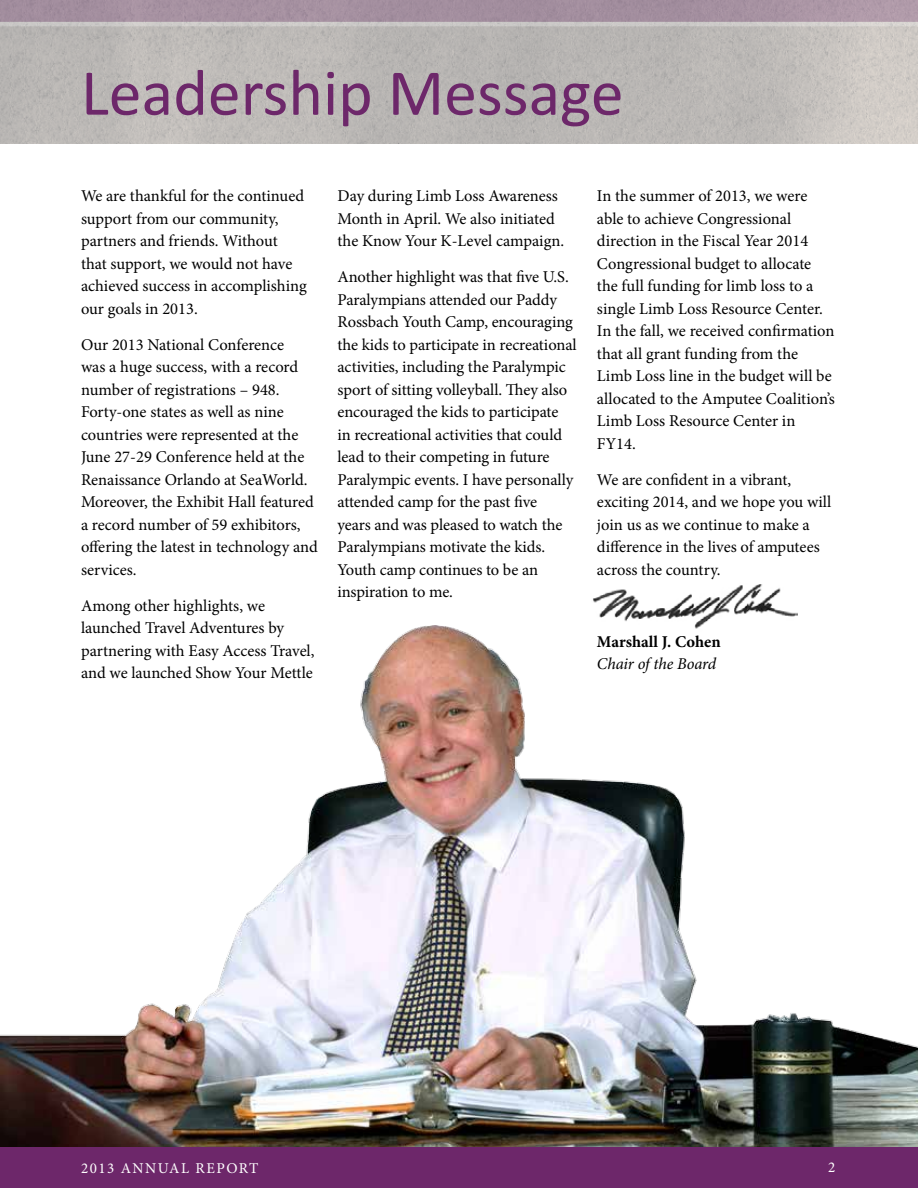
<style>
.page{position:relative;width:918px;height:1188px;background:#fff}
.page>*{position:absolute;margin:0;border:0;box-sizing:border-box;transform-origin:0 0}
.t1{font:66px "Calibri";color:#6d276a}
.t2{font:16.5px/22.5px "Minion Pro";letter-spacing:-.005em;color:#000}
.t3{font:700 16.5px "Minion Pro";color:#000}
.t4{font:italic 16.5px "Minion Pro";letter-spacing:-.01em;color:#000}
.t5{font:15px "Minion Pro";letter-spacing:.1em;color:#fff}
</style>
<div class="page">
<img style="left:0;top:26px;width:918px;height:118px">
<svg style="left:0;top:0;width:918px;height:26px;background:#ab99a6"></svg>
<img style="left:0;top:625px;width:918px;height:523px">
<div style="left:0;top:1148px;width:918px;height:40px;background:#6d276a"></div>
<img style="left:591px;top:584px;width:207px;height:47px">
<h1 class="t1" style="left:81px;top:52px;width:544px">Leadership Message</h1>
<p class="t2" style="left:81px;top:185px;width:227px">We are thankful for the continued support from our community, partners and friends. Without that support, we would not have achieved success in accomplishing our goals in 2013.</p>
<p class="t2" style="left:81px;top:333px;width:238px">Our 2013 National Conference<br>was a huge success, with a record number of registrations – 948.<br>Forty-one states as well as nine countries were represented at the<br>June 27-29 Conference held at the<br>Renaissance Orlando at SeaWorld.<br>Moreover, the Exhibit Hall featured a record number of 59 exhibitors, offering the latest in technology and services.</p>
<p class="t2" style="left:81px;top:594px;width:235px">Among other highlights, we launched Travel Adventures by partnering with Easy Access Travel, and we launched Show Your Mettle</p>
<p class="t2" style="left:338px;top:185px;width:228px">Day during Limb Loss Awareness<br>Month in April. We also initiated the Know Your K-Level campaign.</p>
<p class="t2" style="left:338px;top:266px;width:241px">Another highlight was that five U.S.<br>Paralympians attended our Paddy Rossbach Youth Camp, encouraging the kids to participate in recreational activities, including the Paralympic sport of sitting volleyball. They also encouraged the kids to participate<br>in recreational activities that could lead to their competing in future Paralympic events. I have personally attended camp for the past five<br>years and was pleased to watch the Paralympians motivate the kids.<br>Youth camp continues to be an inspiration to me.</p>
<p class="t2" style="left:597px;top:185px;width:239px">In the summer of 2013, we were able to achieve Congressional direction in the Fiscal Year 2014<br>Congressional budget to allocate the full funding for limb loss to a single Limb Loss Resource Center.<br>In the fall, we received confirmation that all grant funding from the<br>Limb Loss line in the budget will be allocated to the Amputee Coalition’s<br>Limb Loss Resource Center in<br>FY14.</p>
<p class="t2" style="left:597px;top:468px;width:236px">We are confident in a vibrant, exciting 2014, and we hope you will join us as we continue to make a difference in the lives of amputees across the country.</p>
<p class="t3" style="left:597px;top:630px;width:125px">Marshall J. Cohen</p>
<p class="t4" style="left:597px;top:653px;width:121px">Chair of the Board</p>
<p class="t5" style="left:81px;top:1158px;width:179px">2013 ANNUAL REPORT</p>
<p class="t5" style="left:828px;top:1157px;width:9px">2</p>
</div>
